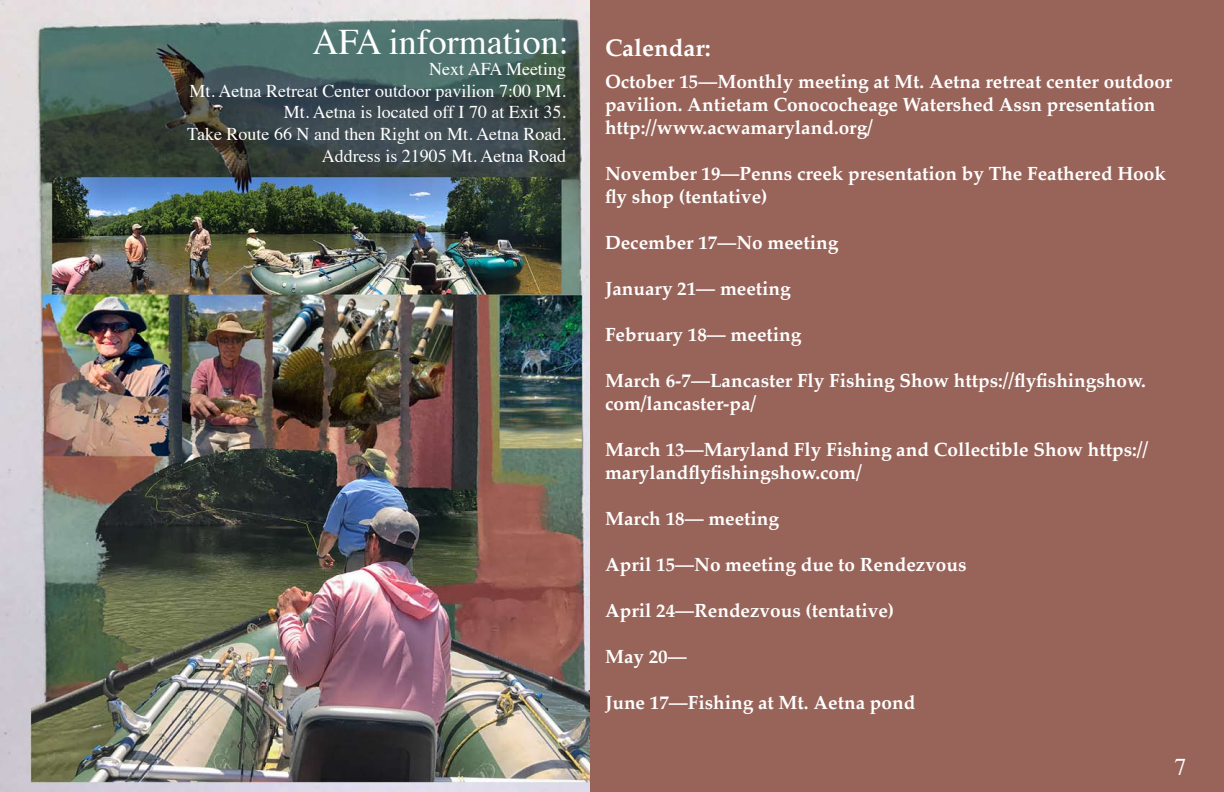
<style>
.page{position:relative;width:1224px;height:792px;background:#fff}
.page>*{position:absolute;margin:0;border:0;box-sizing:border-box;transform-origin:0 0}
.t1{font:36px "Times";color:#fff}
.t2{font:700 24px "Palatino";color:#fff}
.t3{font:24px "Times";color:#fff}
.t4{font:700 19px/23px "Palatino";color:#fff}
.t5{font:18px/21.6px "Times";color:#fff;text-align:right}
</style>
<div class="page">
<img style="left:0;top:0;width:591px;height:792px">
<div style="left:591px;top:0;width:633px;height:792px;background:#986459"></div>
<h1 class="t1" style="left:312px;top:8px;width:258px">AFA information:</h1>
<p class="t5" style="left:187px;top:57px;width:380px">Next AFA Meeting<br>Mt. Aetna Retreat Center outdoor pavilion 7:00 PM.<br>Mt. Aetna is located off I 70 at Exit 35.<br>Take Route 66 N and then Right on Mt. Aetna Road.<br>Address is 21905 Mt. Aetna Road</p>
<p class="t2" style="left:605px;top:27px;width:107px">Calendar:</p>
<p class="t4" style="left:605px;top:69px;width:569px">October 15—Monthly meeting at Mt. Aetna retreat center outdoor pavilion. Antietam Conococheage Watershed Assn presentation http://www.acwamaryland.org/</p>
<p class="t4" style="left:605px;top:161px;width:563px">November 19—Penns creek presentation by The Feathered Hook fly shop (tentative)</p>
<p class="t4" style="left:605px;top:230px;width:235px">December 17—No meeting</p>
<p class="t4" style="left:605px;top:276px;width:187px">January 21— meeting</p>
<p class="t4" style="left:605px;top:322px;width:198px">February 18— meeting</p>
<p class="t4" style="left:605px;top:368px;width:542px">March 6-7—Lancaster Fly Fishing Show https://flyfishingshow. com/lancaster-pa/</p>
<p class="t4" style="left:605px;top:437px;width:545px">March 13—Maryland Fly Fishing and Collectible Show https:// marylandflyfishingshow.com/</p>
<p class="t4" style="left:605px;top:506px;width:176px">March 18— meeting</p>
<p class="t4" style="left:605px;top:553px;width:363px">April 15—No meeting due to Rendezvous</p>
<p class="t4" style="left:605px;top:599px;width:291px">April 24—Rendezvous (tentative)</p>
<p class="t4" style="left:605px;top:645px;width:83px">May 20—</p>
<p class="t4" style="left:605px;top:691px;width:312px">June 17—Fishing at Mt. Aetna pond</p>
<p class="t3" style="left:1176px;top:743px;width:13px">6</p>
<p class="t3" style="left:1174px;top:745px;width:13px">7</p>
</div>
